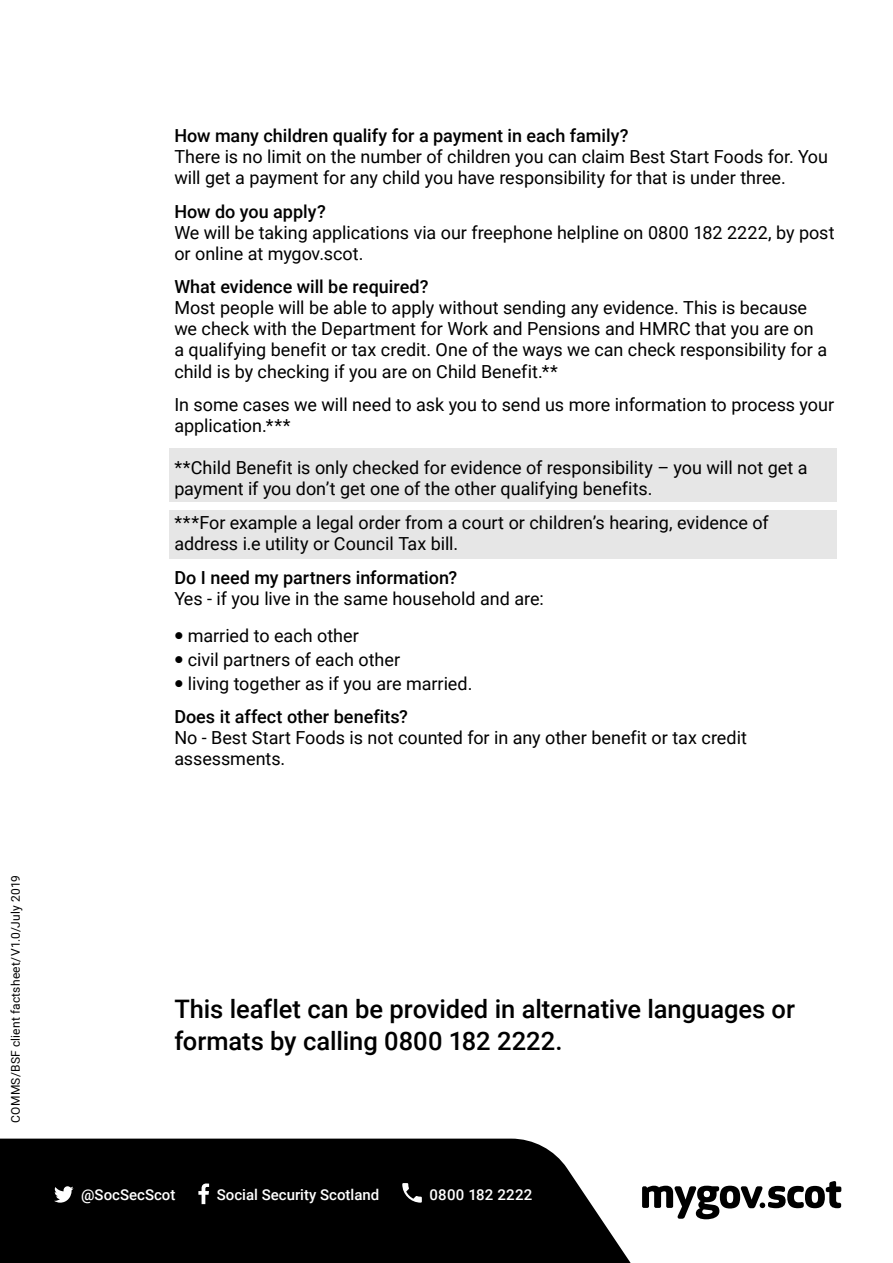
<style>
.page{position:relative;width:893px;height:1263px;background:#fff}
.page>*{position:absolute;margin:0;border:0;box-sizing:border-box;transform-origin:0 0}
.t1{font:500 25.5px/31.5px "Roboto";color:#000}
.t2{font:18px/21px "Roboto";color:#000}
.t3{font:500 18px "Roboto";color:#000}
.t4{font:500 15px "Roboto";color:#fff}
.t5{font:500 15px "Roboto";letter-spacing:.02em;color:#fff}
.t6{font:12px "Roboto";letter-spacing:.02em;color:#000}
.s1{font-weight:500}
</style>
<div class="page">
<svg style="left:0;top:1138px;width:631px;height:125px;background:#131313"></svg>
<svg style="left:54px;top:1186px;width:20px;height:16px"></svg>
<svg style="left:198px;top:1183px;width:11px;height:21px"></svg>
<svg style="left:402px;top:1183px;width:20px;height:19px"></svg>
<div style="left:169px;top:510px;width:668px;height:48px;background:#e6e6e6"></div>
<div style="left:169px;top:448px;width:668px;height:53px;background:#e6e6e6"></div>
<svg style="left:642px;top:1181px;width:199px;height:38px"></svg>
<p class="t6" style="left:7px;top:1123px;width:249px;rotate:-90deg">COMMS/BSF client factsheet/V1.0/July 2019</p>
<p class="t3" style="left:174px;top:123px;width:456px">How many children qualify for a payment in each family?</p>
<p class="t2" style="left:174px;top:145px;width:655px">There is no limit on the number of children you can claim Best Start Foods for. You will get a payment for any child you have responsibility for that is under three.</p>
<p class="t3" style="left:174px;top:199px;width:153px">How do you apply?</p>
<p class="t2" style="left:174px;top:221px;width:662px">We will be taking applications via our freephone helpline on 0800 182 2222, by post or online at mygov.scot.</p>
<p class="t3" style="left:174px;top:274px;width:256px">What evidence will be required?</p>
<p class="t2" style="left:174px;top:297px;width:654px">Most people will be able to apply without sending any evidence. This is because we check with the Department for Work and Pensions and HMRC that you are on a qualifying benefit or tax credit. One of the ways we can check responsibility for a child is by checking if you are on Child Benefit.**</p>
<p class="t2" style="left:174px;top:394px;width:661px">In some cases we will need to ask you to send us more information to process your application.***</p>
<p class="t2" style="left:174px;top:457px;width:635px">**Child Benefit is only checked for evidence of responsibility – you will not get a payment if you don’t get one of the other qualifying benefits.</p>
<p class="t2" style="left:174px;top:511px;width:596px">***For example a legal order from a court or children’s hearing, evidence of address i.e utility or Council Tax bill.</p>
<p class="t3" style="left:174px;top:565px;width:284px">Do I need my partners information?</p>
<p class="t2" style="left:174px;top:587px;width:371px">Yes - if you live in the same household and are:</p>
<p class="t2" style="left:174px;top:624px;width:186px">● married to each other</p>
<p class="t2" style="left:174px;top:648px;width:227px">● civil partners of each other</p>
<p class="t2" style="left:174px;top:666px;width:300px;line-height:33.8px">● living together as if you are married.<br><span class="s1">Does it affect other benefits?</span></p>
<p class="t2" style="left:174px;top:727px;width:574px">No - Best Start Foods is not counted for in any other benefit or tax credit assessments.</p>
<h1 class="t1" style="left:174px;top:992px;width:622px">This leaflet can be provided in alternative languages or formats by calling 0800 182 2222.</h1>
<p class="t4" style="left:81px;top:1184px;width:96px">@SocSecScot</p>
<p class="t4" style="left:217px;top:1184px;width:164px">Social Security Scotland</p>
<p class="t5" style="left:429px;top:1184px;width:104px">0800 182 2222</p>
</div>
